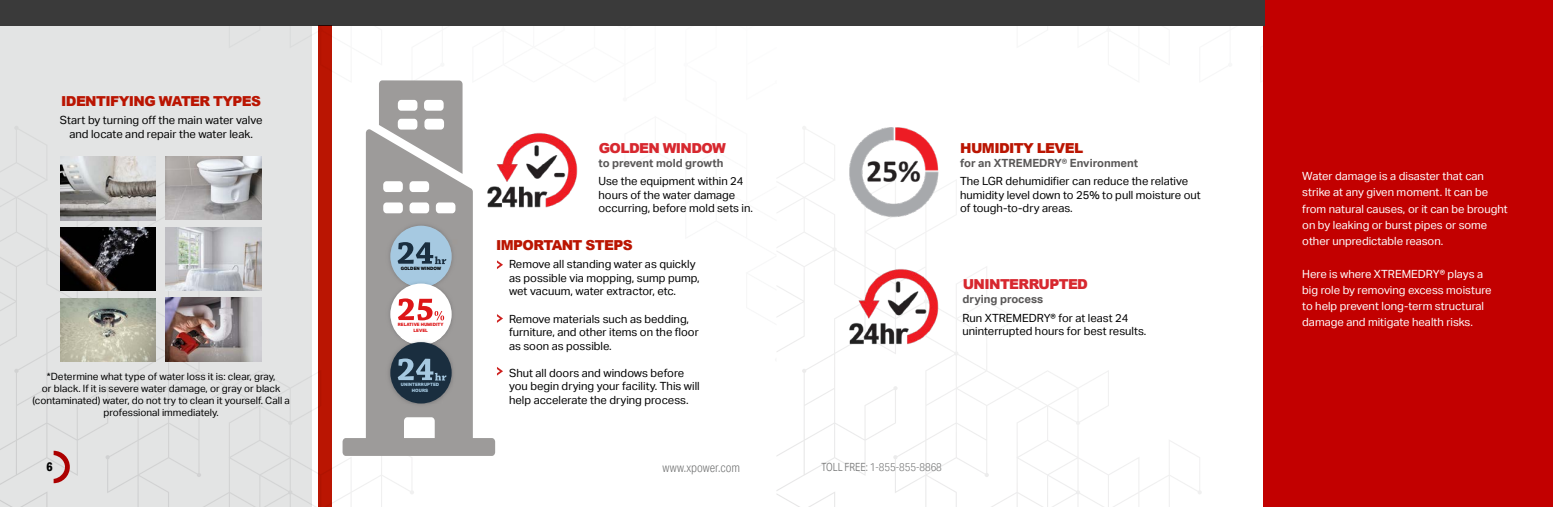
<style>
.page{position:relative;width:1553px;height:507px;background:#fff}
.page>*{position:absolute;margin:0;border:0;box-sizing:border-box;transform-origin:0 0}
.t1{font:900 13.75px "Arial";letter-spacing:-.045em;color:#ba1502}
.t2{font:900 13.75px "Arial";letter-spacing:-.045em;color:#d7282f}
.t3{font:300 12.5px "Aktiv Grotesk Cd";color:#707171}
.t4{font:800 12.5px "Aktiv Grotesk Cd";color:#000}
.t5{font:11.25px/13.5px "Aktiv Grotesk";color:#000}
.t6{font:11.25px/16.2px "Aktiv Grotesk";color:#fff}
.t7{font:700 11.25px "Aktiv Grotesk";color:#595757}
.t8{font:300 11.25px "Aktiv Grotesk Cd";color:#707171}
.t9{font:10px/12px "Aktiv Grotesk";color:#000;text-align:center}
.t10{font:800 4.5px/5.4px "Aktiv Grotesk";color:#dd1618;text-align:center}
.t11{font:800 4.5px/5.4px "Aktiv Grotesk";color:#a6c9e1;text-align:center}
.t12{font:800 4.5px "Aktiv Grotesk";color:#000}
</style>
<div class="page">
<div style="left:0;top:0;width:312px;height:506px;background:#e3e4e4"></div>
<div style="left:1263px;top:0;width:289px;height:506px;background:#c20000"></div>
<img style="left:495px;top:132px;width:83px;height:76px">
<img style="left:848px;top:261px;width:96px;height:93px">
<img style="left:849px;top:127px;width:96px;height:96px">
<div style="left:0;top:0;width:1264px;height:25px;background:#3a3a3a"></div>
<div style="left:318px;top:25px;width:13px;height:481px;background:#ba1502"></div>
<img style="left:60px;top:298px;width:96px;height:63px">
<img style="left:166px;top:297px;width:95px;height:64px">
<img style="left:60px;top:227px;width:96px;height:63px">
<img style="left:166px;top:227px;width:95px;height:63px">
<img style="left:60px;top:156px;width:96px;height:64px">
<img style="left:166px;top:156px;width:95px;height:64px">
<svg style="left:497px;top:260px;width:6px;height:9px"></svg>
<svg style="left:497px;top:314px;width:6px;height:8px"></svg>
<svg style="left:497px;top:367px;width:6px;height:8px"></svg>
<svg style="left:379px;top:80px;width:83px;height:48px"></svg>
<svg style="left:342px;top:128px;width:153px;height:327px;fill:#9d9b9a"></svg>
<img style="left:385px;top:220px;width:19px;height:19px">
<img style="left:404px;top:220px;width:53px;height:10px">
<img style="left:439px;top:230px;width:18px;height:4px">
<img style="left:443px;top:234px;width:14px;height:5px">
<img style="left:385px;top:239px;width:9px;height:39px">
<img style="left:448px;top:264px;width:9px;height:14px">
<svg style="left:394px;top:272px;width:5px;height:6px"></svg>
<svg style="left:443px;top:272px;width:5px;height:6px"></svg>
<div style="left:390px;top:225px;width:62px;height:62px;background:#a6c9e1;border-radius:50%"></div>
<svg style="left:394px;top:239px;width:63px;height:25px"></svg>
<img style="left:452px;top:292px;width:5px;height:117px">
<img style="left:385px;top:292px;width:13px;height:10px">
<img style="left:385px;top:302px;width:9px;height:34px">
<img style="left:448px;top:320px;width:4px;height:16px">
<svg style="left:394px;top:329px;width:6px;height:7px"></svg>
<svg style="left:442px;top:329px;width:6px;height:7px"></svg>
<img style="left:385px;top:278px;width:24px;height:14px">
<img style="left:433px;top:278px;width:24px;height:14px">
<img style="left:399px;top:278px;width:44px;height:7px">
<div style="left:390px;top:283px;width:62px;height:61px;background:#fff;border-radius:50%"></div>
<img style="left:385px;top:350px;width:67px;height:59px">
<img style="left:385px;top:336px;width:24px;height:14px">
<img style="left:433px;top:336px;width:24px;height:14px">
<img style="left:400px;top:336px;width:42px;height:8px">
<div style="left:390px;top:342px;width:62px;height:61px;background:#1a2e3f;border-radius:50%"></div>
<svg style="left:398px;top:358px;width:48px;height:22px"></svg>
<svg style="left:398px;top:292px;width:54px;height:28px"></svg>
<p class="t1" style="left:61px;top:91px;width:201px">IDENTIFYING WATER TYPES</p>
<p class="t5" style="left:60px;top:114px;width:204px;text-align:center">Start by turning off the main water valve and locate and repair the water leak.</p>
<p class="t9" style="left:33px;top:370px;width:259px">*Determine what type of water loss it is: clear, gray,<br>or black. If it is severe water damage, or gray or black (contaminated) water, do not try to clean it yourself. Call a professional immediately.</p>
<p class="t12" style="left:401px;top:266px;width:42px">GOLDEN WINDOW</p>
<p class="t10" style="left:398px;top:322px;width:47px">RELATIVE HUMIDITY<br>LEVEL</p>
<p class="t11" style="left:401px;top:381px;width:40px">UNINTERRUPTED<br>HOURS</p>
<p class="t2" style="left:599px;top:138px;width:129px">GOLDEN WINDOW</p>
<p class="t7" style="left:598px;top:156px;width:126px">to prevent mold growth</p>
<p class="t5" style="left:598px;top:175px;width:156px">Use the equipment within 24 hours of the water damage occurring, before mold sets in.</p>
<p class="t1" style="left:496px;top:235px;width:138px">IMPORTANT STEPS</p>
<p class="t5" style="left:509px;top:257px;width:192px">Remove all standing water as quickly as possible via mopping, sump pump, wet vacuum, water extractor, etc.</p>
<p class="t5" style="left:509px;top:311px;width:191px">Remove materials such as bedding, furniture, and other items on the floor as soon as possible.</p>
<p class="t5" style="left:509px;top:365px;width:192px">Shut all doors and windows before you begin drying your facility. This will help accelerate the drying process.</p>
<p class="t4" style="left:46px;top:458px;width:8px">6</p>
<p class="t3" style="left:662px;top:460px;width:79px">www.xpower.com</p>
<p class="t8" style="left:821px;top:460px;width:122px">TOLL FREE: 1-855-855-8868</p>
<p class="t1" style="left:960px;top:138px;width:124px">HUMIDITY LEVEL</p>
<p class="t7" style="left:960px;top:156px;width:180px">for an XTREMEDRY® Environment</p>
<p class="t5" style="left:960px;top:175px;width:242px">The LGR dehumidifier can reduce the relative humidity level down to 25% to pull moisture out of tough-to-dry areas.</p>
<p class="t2" style="left:962px;top:274px;width:127px">UNINTERRUPTED</p>
<p class="t7" style="left:962px;top:292px;width:82px">drying process</p>
<p class="t5" style="left:962px;top:311px;width:185px">Run XTREMEDRY® for at least 24 uninterrupted hours for best results.</p>
<p class="t6" style="left:1302px;top:168px;width:207px">Water damage is a disaster that can strike at any given moment. It can be from natural causes, or it can be brought on by leaking or burst pipes or some other unpredictable reason.</p>
<p class="t6" style="left:1302px;top:265px;width:191px">Here is where XTREMEDRY® plays a big role by removing excess moisture to help prevent long-term structural damage and mitigate health risks.</p>
</div>
